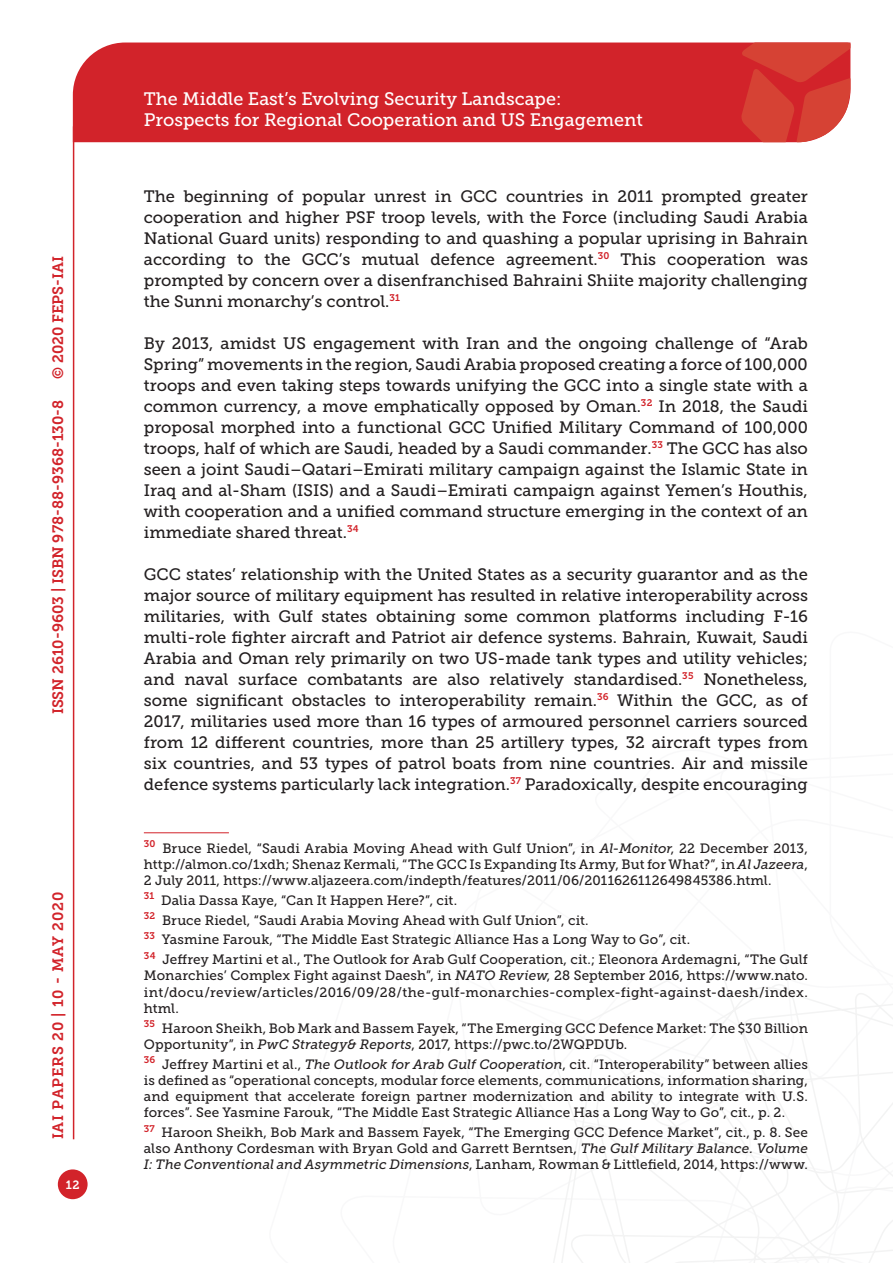
<style>
.page{position:relative;width:893px;height:1263px;background:#fff}
.page>*{position:absolute;margin:0;border:0;box-sizing:border-box;transform-origin:0 0}
.t1{font:18px/21.6px "Museo Slab 500";color:#fff}
.Testo{font:16.5px/21px "Museo Slab 500";color:#231f20;text-align:justify}
.t2{font:15px "Museo Slab 700";color:#d2232a}
.t3{font:15px "Museo Slab 700";letter-spacing:.05em;color:#d2232a}
.Nota{font:13.5px/16.2px "Museo Slab 500";letter-spacing:.01em;color:#231f20;text-align:justify}
.t4{font:12px "Museo Slab 700";color:#fff}
.s1{font-style:italic}
</style>
<div class="page">
<svg style="left:553px;top:960px;width:340px;height:303px"></svg>
<div style="left:73px;top:43px;width:668px;height:99px;background:#d2232a"></div>
<svg style="left:741px;top:43px;width:109px;height:99px;background:#d6433b"></svg>
<div style="left:58px;top:1169px;width:30px;height:30px;background:#d2232a;border-radius:50%"></div>
<hr style="left:73px;top:126px;width:1px;height:1013px;background:#d2232a">
<hr style="left:144px;top:832px;width:85px;height:1px;background:#d2232a">
<p class="t2" style="left:50px;top:379px;width:125px;rotate:-90deg">© 2020 FEPS-IAI</p>
<p class="t2" style="left:49px;top:714px;width:316px;rotate:-90deg">ISSN 2610-9603 | ISBN 978-88-9368-130-8</p>
<p class="t3" style="left:50px;top:1139px;width:249px;rotate:-90deg">IAI PAPERS 20 | 10 - MAY 2020</p>
<p class="t4" style="left:66px;top:1178px;width:15px">12</p>
<p class="t1" style="left:144px;top:88px;width:500px">The Middle East’s Evolving Security Landscape:<br>Prospects for Regional Cooperation and US Engagement</p>
<p class="Testo" style="left:144px;top:186px;width:666px">The beginning of popular unrest in GCC countries in 2011 prompted greater cooperation and higher PSF troop levels, with the Force (including Saudi Arabia National Guard units) responding to and quashing a popular uprising in Bahrain according to the GCC’s mutual defence agreement.<sup>30</sup> This cooperation was prompted by concern over a disenfranchised Bahraini Shiite majority challenging the Sunni monarchy’s control.<sup>31</sup></p>
<p class="Testo" style="left:144px;top:333px;width:666px">By 2013, amidst US engagement with Iran and the ongoing challenge of “Arab Spring” movements in the region, Saudi Arabia proposed creating a force of 100,000 troops and even taking steps towards unifying the GCC into a single state with a common currency, a move emphatically opposed by Oman.<sup>32</sup> In 2018, the Saudi proposal morphed into a functional GCC Unified Military Command of 100,000 troops, half of which are Saudi, headed by a Saudi commander.<sup>33</sup> The GCC has also seen a joint Saudi–Qatari–Emirati military campaign against the Islamic State in Iraq and al-Sham (ISIS) and a Saudi–Emirati campaign against Yemen’s Houthis, with cooperation and a unified command structure emerging in the context of an immediate shared threat.<sup>34</sup></p>
<p class="Testo" style="left:144px;top:564px;width:666px">GCC states’ relationship with the United States as a security guarantor and as the major source of military equipment has resulted in relative interoperability across militaries, with Gulf states obtaining some common platforms including F-16 multi-role fighter aircraft and Patriot air defence systems. Bahrain, Kuwait, Saudi Arabia and Oman rely primarily on two US-made tank types and utility vehicles; and naval surface combatants are also relatively standardised.<sup>35</sup> Nonetheless, some significant obstacles to interoperability remain.<sup>36</sup> Within the GCC, as of 2017, militaries used more than 16 types of armoured personnel carriers sourced from 12 different countries, more than 25 artillery types, 32 aircraft types from six countries, and 53 types of patrol boats from nine countries. Air and missile defence systems particularly lack integration.<sup>37</sup> Paradoxically, despite encouraging</p>
<p class="Nota" style="left:144px;top:840px;width:666px"><sup>30</sup> Bruce Riedel, “Saudi Arabia Moving Ahead with Gulf Union”, in <span class="s1">Al-Monitor</span>, 22 December 2013, http://almon.co/1xdh; Shenaz Kermali, “The GCC Is Expanding Its Army, But for What?”, in <span class="s1">Al Jazeera</span>, 2 July 2011, https://www.aljazeera.com/indepth/features/2011/06/2011626112649845386.html.</p>
<p class="Nota" style="left:144px;top:892px;width:315px"><sup>31</sup> Dalia Dassa Kaye, “Can It Happen Here?”, cit.</p>
<p class="Nota" style="left:144px;top:912px;width:446px"><sup>32</sup> Bruce Riedel, “Saudi Arabia Moving Ahead with Gulf Union”, cit.</p>
<p class="Nota" style="left:144px;top:932px;width:548px"><sup>33</sup> Yasmine Farouk, “The Middle East Strategic Alliance Has a Long Way to Go”, cit.</p>
<p class="Nota" style="left:144px;top:951px;width:666px"><sup>34</sup> Jeffrey Martini et al., The Outlook for Arab Gulf Cooperation, cit.; Eleonora Ardemagni, “The Gulf Monarchies’ Complex Fight against Daesh”, in <span class="s1">NATO Review</span>, 28 September 2016, https://www.nato. int/docu/review/articles/2016/09/28/the-gulf-monarchies-complex-fight-against-daesh/index. html.</p>
<p class="Nota" style="left:144px;top:1020px;width:666px"><sup>35</sup> Haroon Sheikh, Bob Mark and Bassem Fayek, “The Emerging GCC Defence Market: The $30 Billion<br>Opportunity”, in <span class="s1">PwC Strategy&amp; Reports</span>, 2017, https://pwc.to/2WQPDUb.</p>
<p class="Nota" style="left:144px;top:1056px;width:666px"><sup>36</sup> Jeffrey Martini et al., <span class="s1">The Outlook for Arab Gulf Cooperation</span>, cit. “Interoperability” between allies is defined as “operational concepts, modular force elements, communications, information sharing, and equipment that accelerate foreign partner modernization and ability to integrate with U.S. forces”. See Yasmine Farouk, “The Middle East Strategic Alliance Has a Long Way to Go”, cit., p. 2.</p>
<p class="Nota" style="left:144px;top:1124px;width:666px"><sup>37</sup> Haroon Sheikh, Bob Mark and Bassem Fayek, “The Emerging GCC Defence Market”, cit., p. 8. See also Anthony Cordesman with Bryan Gold and Garrett Berntsen, <span class="s1">The Gulf Military Balance. Volume I: The Conventional and Asymmetric Dimensions</span>, Lanham, Rowman &amp; Littlefield, 2014, https://www.</p>
</div>
